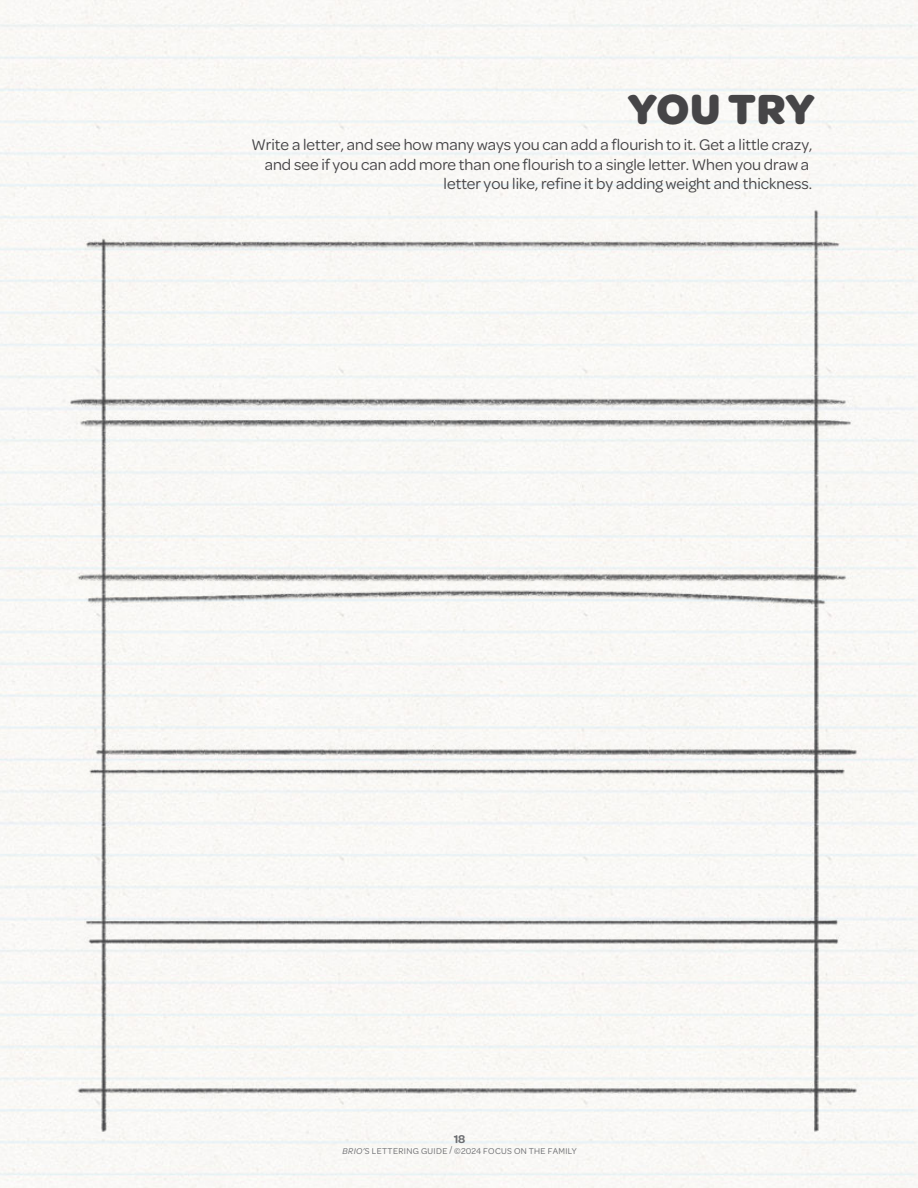
<style>
.page{position:relative;width:918px;height:1188px;background:#fff}
.page>*{position:absolute;margin:0;border:0;box-sizing:border-box;transform-origin:0 0}
.t1{font:700 45px "Omnes";letter-spacing:.01em;color:#464547}
.t2{font:16.5px/19.5px "Omnes";color:#464547;text-align:right}
.t3{font:600 12px "Omnes";color:#6d6e71}
.t4{font:9px "Omnes";letter-spacing:.04em;color:#6d6e71}
.s1{font-style:italic}
</style>
<div class="page">
<img style="left:15px;top:177px;width:876px;height:1000px">
<h1 class="t1" style="left:628px;top:82px;width:188px">YOU TRY</h1>
<p class="t2" style="left:251px;top:136px;width:563px">Write a letter, and see how many ways you can add a flourish to it. Get a little crazy, and see if you can add more than one flourish to a single letter. When you draw a letter you like, refine it by adding weight and thickness.</p>
<p class="t3" style="left:454px;top:1135px;width:13px">18</p>
<p class="t4" style="left:343px;top:1147px;width:236px"><span class="s1">BRIO’</span>S LETTERING GUIDE / ©2024 FOCUS ON THE FAMILY</p>
</div>
